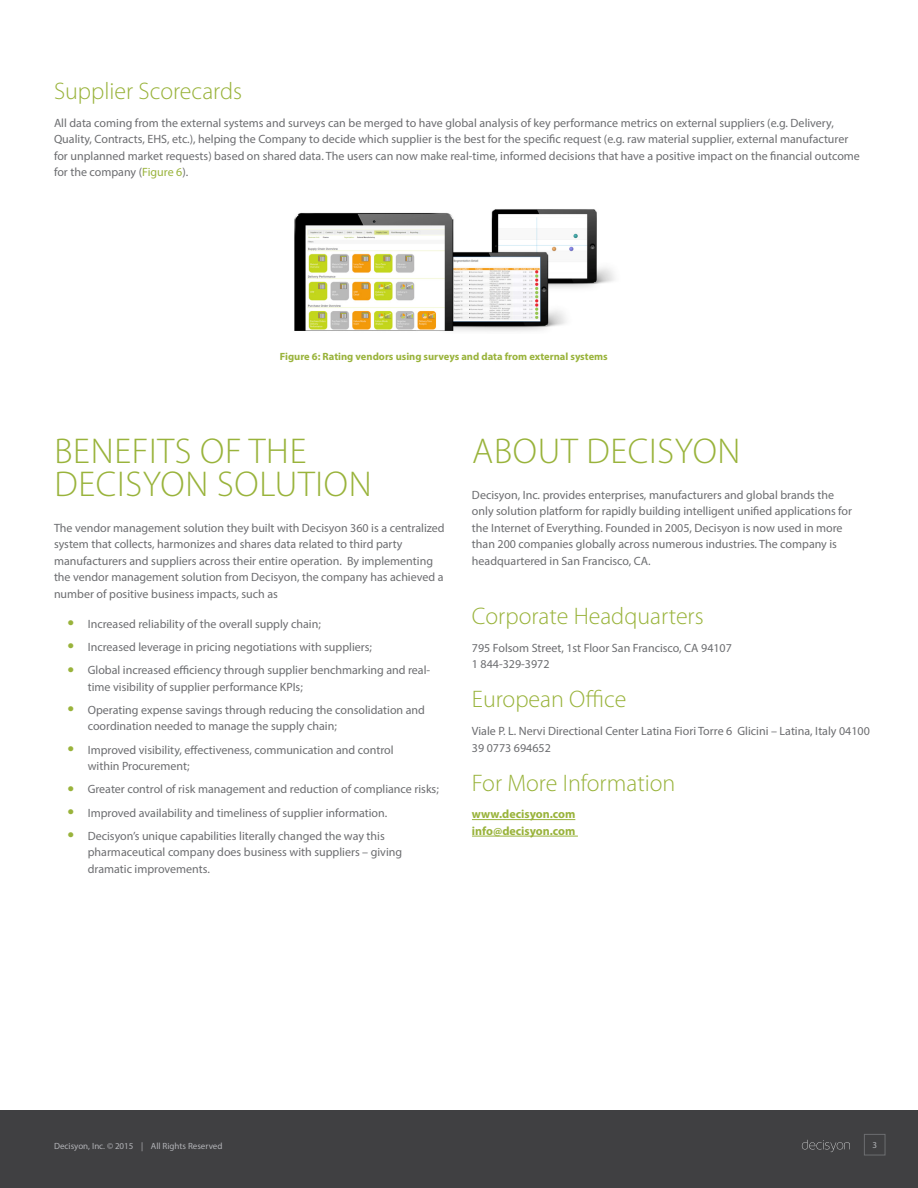
<style>
.page{position:relative;width:918px;height:1188px;background:#fff}
.page>*{position:absolute;margin:0;border:0;box-sizing:border-box;transform-origin:0 0}
.t1{font:300 36px/33px "Myriad Pro";letter-spacing:.02em;color:#99b33b}
.t2{font:300 24px "Myriad Pro";color:#99b33b}
.t3{font:12px/16.5px "Myriad Pro";color:#6c6d70}
.t4{font:700 12px/16.5px "Myriad Pro";color:#99b33b}
.t5{font:700 10.5px "Myriad Pro";color:#99b33b}
.t6{font:9px "Myriad Pro";color:#b2b3b7}
.s1{color:#99b33b}
.s2{font-size:24px;color:#99b33b}
</style>
<div class="page">
<div style="left:1px;top:1110px;width:917px;height:78px;background:#404042"></div>
<div style="left:864px;top:1134px;width:21px;height:21px;border:1px solid #6c6d70"></div>
<svg style="left:802px;top:1140px;width:48px;height:12px"></svg>
<img style="left:294px;top:209px;width:321px;height:122px">
<hr style="left:472px;top:819px;width:103px;height:1px;background:#99b33b">
<hr style="left:472px;top:836px;width:106px;height:1px;background:#99b33b">
<h2 class="t2" style="left:54px;top:78px;width:190px">Supplier Scorecards</h2>
<p class="t3" style="left:54px;top:114px;width:807px">All data coming from the external systems and surveys can be merged to have global analysis of key performance metrics on external suppliers (e.g. Delivery, Quality, Contracts, EHS, etc.), helping the Company to decide which supplier is the best for the specific request (e.g. raw material supplier, external manufacturer for unplanned market requests) based on shared data. The users can now make real-time, informed decisions that have a positive impact on the financial outcome for the company (<span class="s1">Figure 6</span>).</p>
<p class="t5" style="left:280px;top:350px;width:329px">Figure 6: Rating vendors using surveys and data from external systems</p>
<h1 class="t1" style="left:54px;top:435px;width:319px">BENEFITS OF THE<br>DECISYON SOLUTION</h1>
<p class="t3" style="left:54px;top:519px;width:392px">The vendor management solution they built with Decisyon 360 is a centralized system that collects, harmonizes and shares data related to third party manufacturers and suppliers across their entire operation. By implementing the vendor management solution from Decisyon, the company has achieved a number of positive business impacts, such as</p>
<p class="t3" style="left:68px;top:615px;width:255px"><span class="s2">•</span> Increased reliability of the overall supply chain;</p>
<p class="t3" style="left:68px;top:639px;width:306px"><span class="s2">•</span> Increased leverage in pricing negotiations with suppliers;</p>
<p class="t3" style="left:88px;top:662px;width:344px;text-indent:-20px"><span class="s2">•</span> Global increased efficiency through supplier benchmarking and real&shy;time visibility of supplier performance KPIs;</p>
<p class="t3" style="left:88px;top:702px;width:339px;text-indent:-20px"><span class="s2">•</span> Operating expense savings through reducing the consolidation and coordination needed to manage the supply chain;</p>
<p class="t3" style="left:88px;top:741px;width:307px;text-indent:-20px"><span class="s2">•</span> Improved visibility, effectiveness, communication and control within Procurement;</p>
<p class="t3" style="left:68px;top:781px;width:373px"><span class="s2">•</span> Greater control of risk management and reduction of compliance risks;</p>
<p class="t3" style="left:68px;top:804px;width:321px"><span class="s2">•</span> Improved availability and timeliness of supplier information.</p>
<p class="t3" style="left:88px;top:828px;width:316px;text-indent:-20px"><span class="s2">•</span> Decisyon’s unique capabilities literally changed the way this pharmaceutical company does business with suppliers – giving dramatic improvements.</p>
<h1 class="t1" style="left:472px;top:435px;width:270px">ABOUT DECISYON</h1>
<p class="t3" style="left:472px;top:486px;width:382px">Decisyon, Inc. provides enterprises, manufacturers and global brands the only solution platform for rapidly building intelligent unified applications for the Internet of Everything. Founded in 2005, Decisyon is now used in more than 200 companies globally across numerous industries. The company is headquartered in San Francisco, CA.</p>
<h2 class="t2" style="left:472px;top:603px;width:233px">Corporate Headquarters</h2>
<p class="t3" style="left:472px;top:639px;width:262px">795 Folsom Street, 1st Floor San Francisco, CA 94107<br>1 844-329-3972</p>
<h2 class="t2" style="left:472px;top:686px;width:156px">European Office</h2>
<p class="t3" style="left:472px;top:723px;width:399px">Viale P. L. Nervi Directional Center Latina Fiori Torre 6 Glicini – Latina, Italy 04100<br>39 0773 694652</p>
<h2 class="t2" style="left:472px;top:769px;width:205px">For More Information</h2>
<p class="t4" style="left:472px;top:806px;width:105px">www.decisyon.com info@decisyon.com</p>
<p class="t6" style="left:54px;top:1141px;width:170px">Decisyon, Inc. © 2015 | All Rights Reserved</p>
<p class="t6" style="left:872px;top:1140px;width:6px">3</p>
</div>
